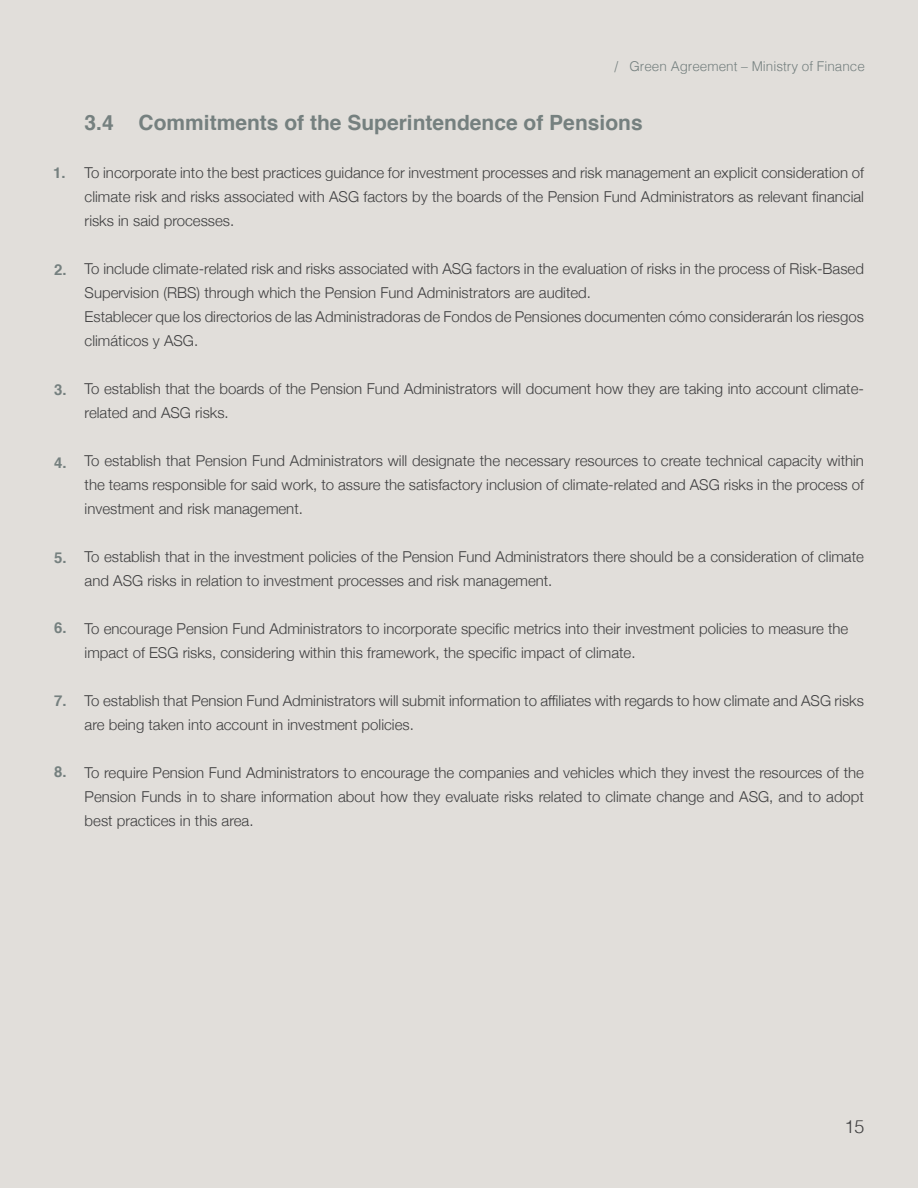
<style>
.page{position:relative;width:918px;height:1188px;background:#e1deda}
.page>*{position:absolute;margin:0;border:0;box-sizing:border-box;transform-origin:0 0}
.t1{font:700 21px "Helvetica";color:#75807f}
.t2{font:300 18px "Helvetica";color:#3f3f40}
.t3{font:300 15px/24px "Helvetica Neue";color:#3f3f40}
.t4{font:700 15px "Helvetica";color:#75807f}
.t5{font:300 13.5px "Helvetica";color:#75807f}
</style>
<div class="page">
<p class="t4" style="left:53px;top:161px;width:14px">1.</p>
<p class="t4" style="left:54px;top:257px;width:14px">2.</p>
<p class="t4" style="left:54px;top:378px;width:14px">3.</p>
<p class="t4" style="left:54px;top:451px;width:14px">4.</p>
<p class="t4" style="left:54px;top:546px;width:14px">5.</p>
<p class="t4" style="left:54px;top:616px;width:14px">6.</p>
<p class="t4" style="left:54px;top:688px;width:14px">7.</p>
<p class="t4" style="left:54px;top:759px;width:14px">8.</p>
<p class="t5" style="left:614px;top:54px;width:252px">/ Green Agreement – Ministry of Finance</p>
<h1 class="t1" style="left:85px;top:105px;width:560px">3.4 Commitments of the Superintendence of Pensions</h1>
<p class="t3" style="left:85px;top:159px;width:781px;text-align:justify">To incorporate into the best practices guidance for investment processes and risk management an explicit consideration of climate risk and risks associated with ASG factors by the boards of the Pension Fund Administrators as relevant financial risks in said processes.</p>
<p class="t3" style="left:85px;top:255px;width:781px">To include climate-related risk and risks associated with ASG factors in the evaluation of risks in the process of Risk-Based Supervision (RBS) through which the Pension Fund Administrators are audited.<br>Establecer que los directorios de las Administradoras de Fondos de Pensiones documenten cómo considerarán los riesgos climáticos y ASG.</p>
<p class="t3" style="left:85px;top:375px;width:781px">To establish that the boards of the Pension Fund Administrators will document how they are taking into account climate&shy;related and ASG risks.</p>
<p class="t3" style="left:85px;top:447px;width:781px;text-align:justify">To establish that Pension Fund Administrators will designate the necessary resources to create technical capacity within the teams responsible for said work, to assure the satisfactory inclusion of climate-related and ASG risks in the process of investment and risk management.</p>
<p class="t3" style="left:85px;top:543px;width:781px">To establish that in the investment policies of the Pension Fund Administrators there should be a consideration of climate and ASG risks in relation to investment processes and risk management.</p>
<p class="t3" style="left:85px;top:615px;width:765px">To encourage Pension Fund Administrators to incorporate specific metrics into their investment policies to measure the impact of ESG risks, considering within this framework, the specific impact of climate.</p>
<p class="t3" style="left:85px;top:687px;width:781px">To establish that Pension Fund Administrators will submit information to affiliates with regards to how climate and ASG risks are being taken into account in investment policies.</p>
<p class="t3" style="left:85px;top:759px;width:781px;text-align:justify">To require Pension Fund Administrators to encourage the companies and vehicles which they invest the resources of the Pension Funds in to share information about how they evaluate risks related to climate change and ASG, and to adopt best practices in this area.</p>
<p class="t2" style="left:844px;top:1112px;width:22px">15</p>
</div>
